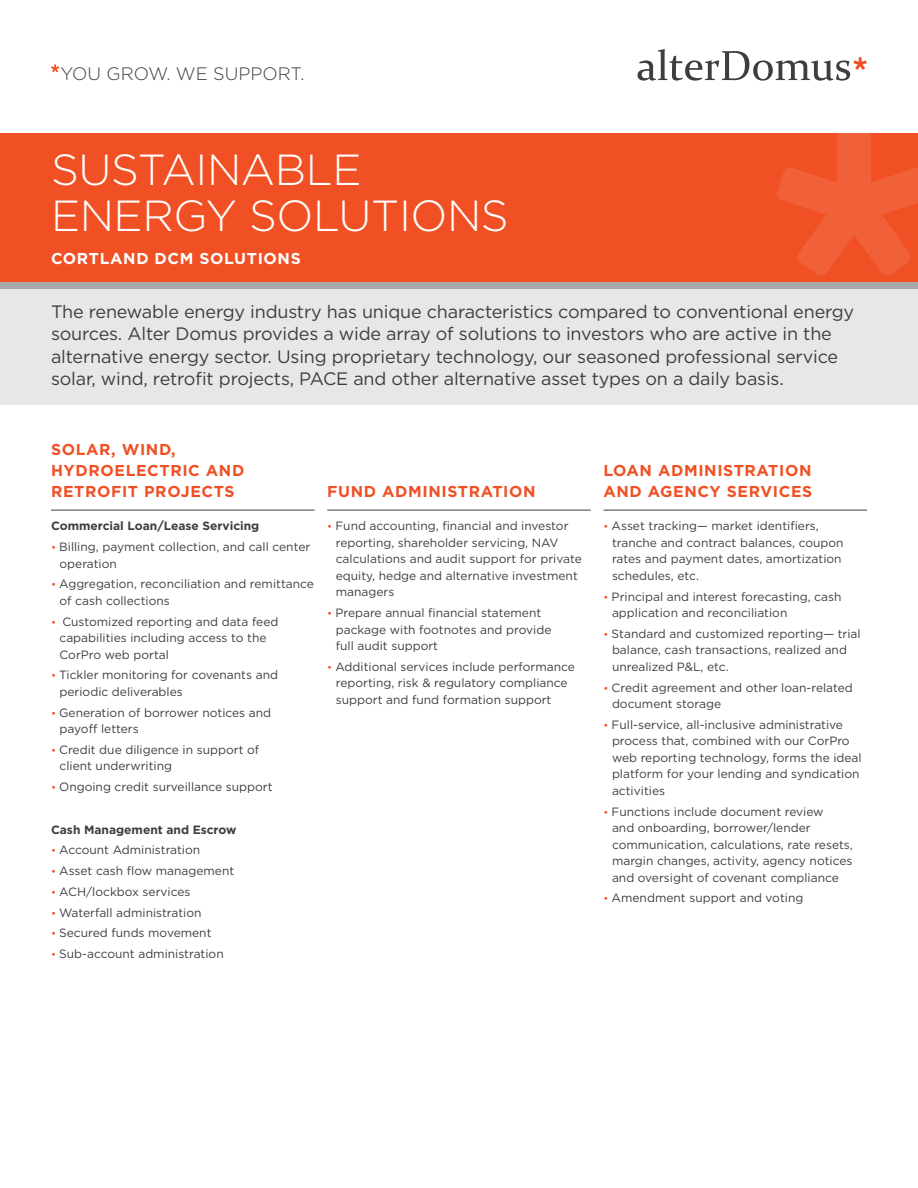
<style>
.page{position:relative;width:918px;height:1188px;background:#fff}
.page>*{position:absolute;margin:0;border:0;box-sizing:border-box;transform-origin:0 0}
.FS_5_Column_Headline{font:300 43.5px "Gotham";letter-spacing:-.01em;color:#fff}
.FS_5_Column_SubHead{font:18px/22.5px "Gotham";letter-spacing:-.01em;color:#3e3e3f}
.FS_Strapline{font:300 18px "Gotham";color:#3e3e3f}
.FS_BP_Body_Text_Head{font:700 15.75px/21px "Gotham";letter-spacing:.04em;color:#f05024}
.FS_5_Column_Headline-2{font:700 15.75px "Gotham";letter-spacing:.04em;color:#fff}
.FS_BP_Body_Text_Bull{font:12px/16.5px "Gotham";color:#3e3e3f}
.FS_BP_Body_Text_Bull-2{font:700 12px "Gotham";color:#3e3e3f}
.s1{font-size:10.5px;color:#f05026}
</style>
<div class="page">
<div style="left:0;top:288px;width:918px;height:117px;background:#e6e7e9"></div>
<div style="left:0;top:282px;width:918px;height:6px;background:#a8a9ad"></div>
<hr style="left:51px;top:510px;width:264px;height:1px;background:#3e3e3f">
<hr style="left:603px;top:510px;width:264px;height:1px;background:#3e3e3f">
<hr style="left:327px;top:510px;width:264px;height:1px;background:#3e3e3f">
<svg style="left:637px;top:49px;width:230px;height:32px"></svg>
<svg style="left:51px;top:64px;width:8px;height:8px"></svg>
<div style="left:0;top:134px;width:918px;height:148px;background:#f05024"></div>
<svg style="left:777px;top:134px;width:141px;height:142px"></svg>
<p class="FS_Strapline" style="left:60px;top:64px;width:246px">YOU GROW. WE SUPPORT.</p>
<p class="FS_5_Column_Headline" style="left:51px;top:146px;width:312px">SUSTAINABLE</p>
<p class="FS_5_Column_Headline" style="left:51px;top:192px;width:459px">ENERGY SOLUTIONS</p>
<p class="FS_5_Column_Headline-2" style="left:51px;top:249px;width:251px">CORTLAND DCM SOLUTIONS</p>
<p class="FS_5_Column_SubHead" style="left:51px;top:300px;width:805px">The renewable energy industry has unique characteristics compared to conventional energy sources. Alter Domus provides a wide array of solutions to investors who are active in the alternative energy sector. Using proprietary technology, our seasoned professional service solar, wind, retrofit projects, PACE and other alternative asset types on a daily basis.</p>
<p class="FS_BP_Body_Text_Head" style="left:51px;top:438px;width:195px">SOLAR, WIND,<br>HYDROELECTRIC AND<br>RETROFIT PROJECTS</p>
<p class="FS_BP_Body_Text_Bull-2" style="left:51px;top:519px;width:210px">Commercial Loan/Lease Servicing</p>
<p class="FS_BP_Body_Text_Bull" style="left:60px;top:539px;width:252px;text-indent:-9px"><span class="s1">•</span> Billing, payment collection, and call center operation</p>
<p class="FS_BP_Body_Text_Bull" style="left:60px;top:576px;width:256px;text-indent:-9px"><span class="s1">•</span> Aggregation, reconciliation and remittance of cash collections</p>
<p class="FS_BP_Body_Text_Bull" style="left:60px;top:613px;width:220px;text-indent:-9px"><span class="s1">•</span> Customized reporting and data feed capabilities including access to the<br>CorPro web portal</p>
<p class="FS_BP_Body_Text_Bull" style="left:60px;top:667px;width:220px;text-indent:-9px"><span class="s1">•</span> Tickler monitoring for covenants and periodic deliverables</p>
<p class="FS_BP_Body_Text_Bull" style="left:60px;top:704px;width:213px;text-indent:-9px"><span class="s1">•</span> Generation of borrower notices and payoff letters</p>
<p class="FS_BP_Body_Text_Bull" style="left:60px;top:741px;width:201px;text-indent:-9px"><span class="s1">•</span> Credit due diligence in support of client underwriting</p>
<p class="FS_BP_Body_Text_Bull" style="left:51px;top:779px;width:223px"><span class="s1">•</span> Ongoing credit surveillance support</p>
<p class="FS_BP_Body_Text_Bull-2" style="left:51px;top:822px;width:187px">Cash Management and Escrow</p>
<p class="FS_BP_Body_Text_Bull" style="left:51px;top:842px;width:151px"><span class="s1">•</span> Account Administration</p>
<p class="FS_BP_Body_Text_Bull" style="left:51px;top:862px;width:185px"><span class="s1">•</span> Asset cash flow management</p>
<p class="FS_BP_Body_Text_Bull" style="left:51px;top:883px;width:141px"><span class="s1">•</span> ACH/lockbox services</p>
<p class="FS_BP_Body_Text_Bull" style="left:51px;top:904px;width:152px"><span class="s1">•</span> Waterfall administration</p>
<p class="FS_BP_Body_Text_Bull" style="left:51px;top:925px;width:162px"><span class="s1">•</span> Secured funds movement</p>
<p class="FS_BP_Body_Text_Bull" style="left:51px;top:945px;width:174px"><span class="s1">•</span> Sub-account administration</p>
<p class="FS_BP_Body_Text_Head" style="left:327px;top:480px;width:210px">FUND ADMINISTRATION</p>
<p class="FS_BP_Body_Text_Bull" style="left:336px;top:518px;width:248px;text-indent:-9px"><span class="s1">•</span> Fund accounting, financial and investor reporting, shareholder servicing, NAV calculations and audit support for private equity, hedge and alternative investment managers</p>
<p class="FS_BP_Body_Text_Bull" style="left:336px;top:605px;width:217px;text-indent:-9px"><span class="s1">•</span> Prepare annual financial statement package with footnotes and provide full audit support</p>
<p class="FS_BP_Body_Text_Bull" style="left:336px;top:658px;width:241px;text-indent:-9px"><span class="s1">•</span> Additional services include performance reporting, risk &amp; regulatory compliance support and fund formation support</p>
<p class="FS_BP_Body_Text_Head" style="left:603px;top:459px;width:210px">LOAN ADMINISTRATION<br>AND AGENCY SERVICES</p>
<p class="FS_BP_Body_Text_Bull" style="left:612px;top:518px;width:233px;text-indent:-9px"><span class="s1">•</span> Asset tracking— market identifiers, tranche and contract balances, coupon rates and payment dates, amortization schedules, etc.</p>
<p class="FS_BP_Body_Text_Bull" style="left:612px;top:588px;width:231px;text-indent:-9px"><span class="s1">•</span> Principal and interest forecasting, cash application and reconciliation</p>
<p class="FS_BP_Body_Text_Bull" style="left:612px;top:625px;width:250px;text-indent:-9px"><span class="s1">•</span> Standard and customized reporting— trial balance, cash transactions, realized and unrealized P&amp;L, etc.</p>
<p class="FS_BP_Body_Text_Bull" style="left:612px;top:679px;width:242px;text-indent:-9px"><span class="s1">•</span> Credit agreement and other loan-related document storage</p>
<p class="FS_BP_Body_Text_Bull" style="left:612px;top:716px;width:251px;text-indent:-9px"><span class="s1">•</span> Full-service, all-inclusive administrative process that, combined with our CorPro web reporting technology, forms the ideal platform for your lending and syndication activities</p>
<p class="FS_BP_Body_Text_Bull" style="left:612px;top:803px;width:242px;text-indent:-9px"><span class="s1">•</span> Functions include document review<br>and onboarding, borrower/lender communication, calculations, rate resets, margin changes, activity, agency notices and oversight of covenant compliance</p>
<p class="FS_BP_Body_Text_Bull" style="left:603px;top:890px;width:201px"><span class="s1">•</span> Amendment support and voting</p>
</div>
